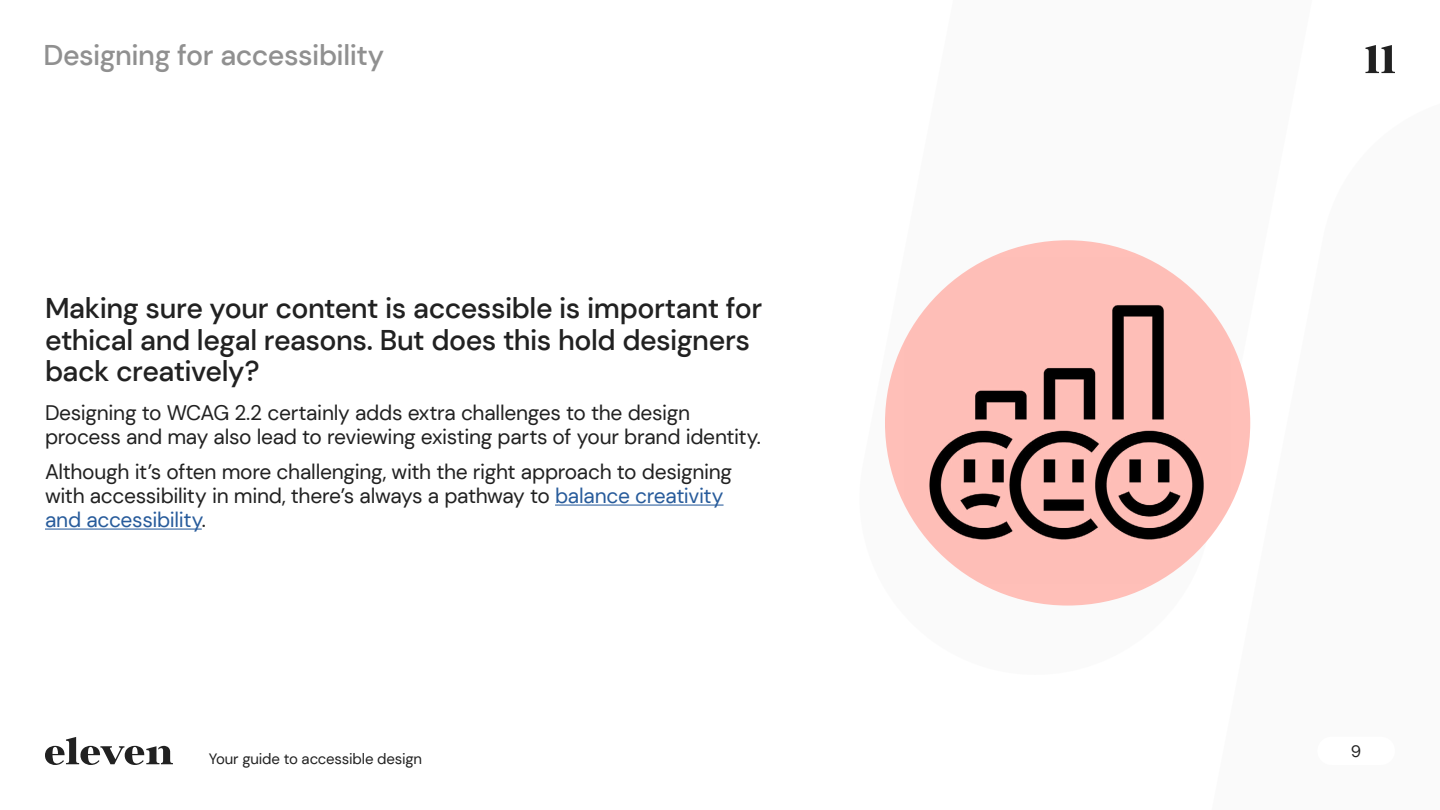
<style>
.page{position:relative;width:1440px;height:810px;background:#fff}
.page>*{position:absolute;margin:0;border:0;box-sizing:border-box;transform-origin:0 0}
.Large_intro_Text{font:500 28.5px/31.5px "DM Sans";letter-spacing:-.015em;color:#212121}
.t1{font:500 28.5px "DM Sans";letter-spacing:-.015em;color:#909090}
.Body_copy{font:21px/24px "DM Sans";letter-spacing:-.015em;color:#212121}
.t2{font:16.5px "DM Sans";color:#212121}
.t3{font:15px "DM Sans";letter-spacing:-.015em;color:#212121}
.s1{color:#275b9b}
</style>
<div class="page">
<hr style="left:555px;top:505px;width:169px;height:1px;background:#275b9b">
<hr style="left:45px;top:529px;width:157px;height:1px;background:#275b9b">
<div style="left:885px;top:240px;width:365px;height:366px;background:#ffbfb8;border-radius:50%"></div>
<img style="left:903px;top:256px;width:329px;height:329px">
<svg style="left:45px;top:737px;width:128px;height:28px"></svg>
<svg style="left:1366px;top:45px;width:29px;height:28px"></svg>
<h1 class="t1" style="left:43px;top:38px;width:342px">Designing for accessibility</h1>
<p class="Large_intro_Text" style="left:45px;top:293px;width:719px">Making sure your content is accessible is important for ethical and legal reasons. But does this hold designers back creatively?</p>
<p class="Body_copy" style="left:45px;top:401px;width:718px">Designing to WCAG 2.2 certainly adds extra challenges to the design process and may also lead to reviewing existing parts of your brand identity.</p>
<p class="Body_copy" style="left:45px;top:460px;width:689px">Although it’s often more challenging, with the right approach to designing with accessibility in mind, there’s always a pathway to <span class="s1">balance creativity and accessibility</span>.</p>
<p class="t3" style="left:209px;top:750px;width:215px">Your guide to accessible design</p>
<p class="t2" style="left:1351px;top:741px;width:12px">9</p>
</div>
